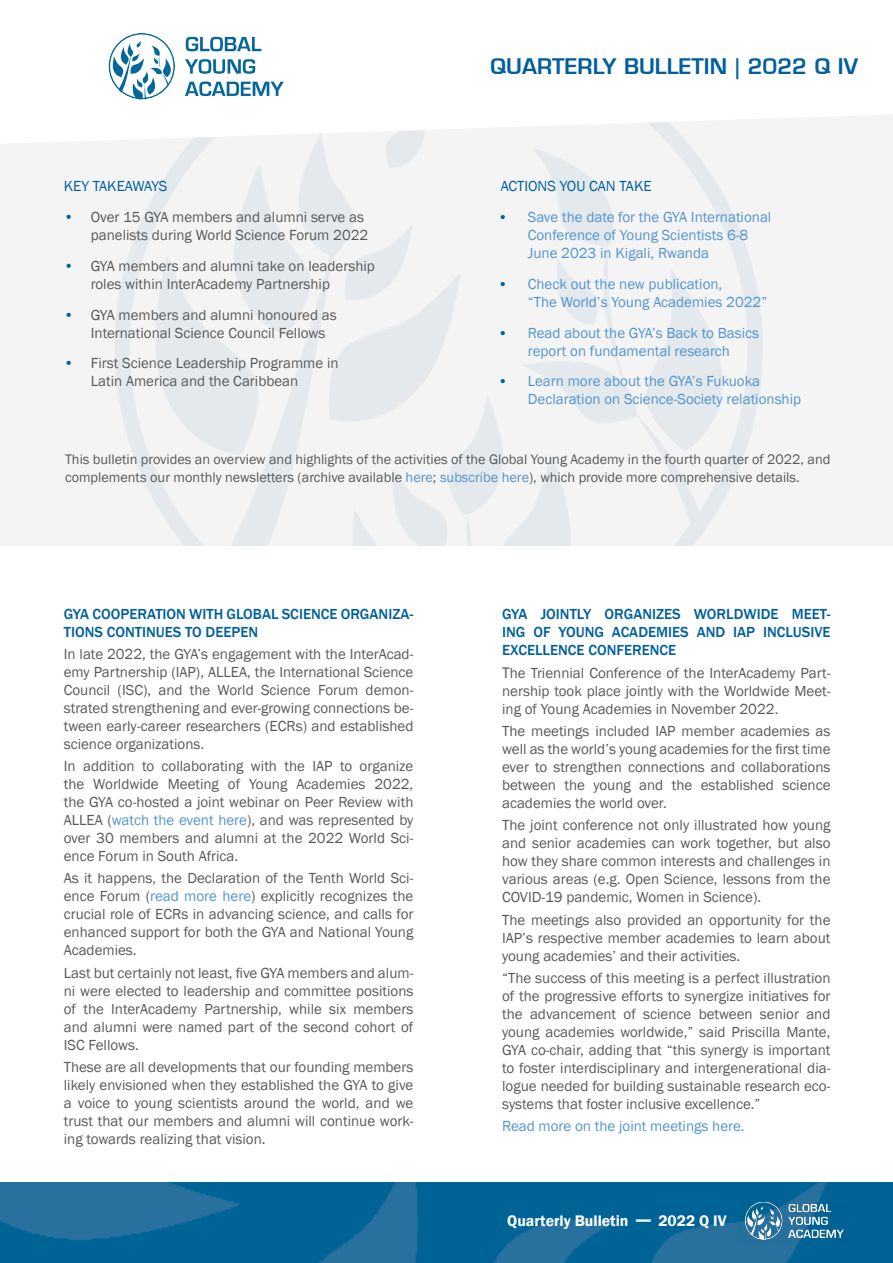
<style>
.page{position:relative;width:893px;height:1263px;background:#fff}
.page>*{position:absolute;margin:0;border:0;box-sizing:border-box;transform-origin:0 0}
.t1{font:600 21px "Eurostile";color:#005f9c}
.t2{font:600 15.75px "Franklin Gothic";color:#fff}
.t3{font:15px/18px "Franklin Gothic";color:#58595b;text-align:justify}
.t4{font:15px/18px "Franklin Gothic";color:#5394ce}
.t5{font:500 15px/18px "Franklin Gothic";color:#005f9c}
.t6{font:15px "Franklin Gothic";color:#005f9c}
.t7{font:14.25px/18px "Franklin Gothic";color:#58595b}
.s1{color:#036096}
.s2{font-family:"Eurostile";font-weight:700;color:#036096}
.s3{color:#5394ce}
.s4{color:#fff}
.s5{font-size:15.75px}
.s6{font-size:21px}
</style>
<div class="page">
<svg style="left:5px;top:36px;width:888px;height:108px"></svg>
<img style="left:0;top:1182px;width:893px;height:81px">
<img style="left:738px;top:1202px;width:112px;height:43px">
<svg style="left:109px;top:33px;width:66px;height:66px"></svg>
<svg style="left:186px;top:37px;width:75px;height:14px"></svg>
<svg style="left:185px;top:59px;width:70px;height:15px"></svg>
<svg style="left:185px;top:82px;width:99px;height:14px"></svg>
<p class="t6" style="left:64px;top:177px;width:105px">KEY TAKEAWAYS</p>
<p class="t3" style="left:64px;top:209px;width:306px;text-align:right"><span class="s1">•</span> Over 15 GYA members and alumni serve as panelists during World Science Forum 2022</p>
<p class="t3" style="left:91px;top:257px;width:286px;text-indent:-27px"><span class="s1">•</span> GYA members and alumni take on leadership roles within InterAcademy Partnership</p>
<p class="t3" style="left:91px;top:306px;width:248px;text-indent:-27px"><span class="s1">•</span> GYA members and alumni honoured as<br>International Science Council Fellows</p>
<p class="t3" style="left:91px;top:355px;width:249px;text-indent:-27px"><span class="s1">•</span> First Science Leadership Programme in<br>Latin America and the Caribbean</p>
<h1 class="t1" style="left:490px;top:53px;width:369px">QUARTERLY BULLETIN | 2022 Q IV</h1>
<p class="t6" style="left:501px;top:177px;width:152px">ACTIONS YOU CAN TAKE</p>
<p class="t4" style="left:528px;top:208px;width:245px;text-indent:-27px"><span class="s2">•</span> Save the date for the GYA International<br>Conference of Young Scientists 6-8<br>June 2023 in Kigali, Rwanda</p>
<p class="t4" style="left:528px;top:275px;width:241px;text-indent:-27px"><span class="s2">•</span> Check out the new publication,<br>“The World’s Young Academies 2022”</p>
<p class="t4" style="left:501px;top:324px;width:260px;text-align:center"><span class="s2">•</span> Read about the GYA’s Back to Basics report on fundamental research</p>
<p class="t4" style="left:528px;top:373px;width:275px;text-indent:-27px"><span class="s2">•</span> Learn more about the GYA’s Fukuoka<br>Declaration on Science-Society relationship</p>
<p class="t7" style="left:65px;top:450px;width:767px">This bulletin provides an overview and highlights of the activities of the Global Young Academy in the fourth quarter of 2022, and complements our monthly newsletters (archive available <span class="s3">here</span>; <span class="s3">subscribe here</span>), which provide more comprehensive details.</p>
<p class="t5" style="left:64px;top:605px;width:351px">GYA COOPERATION WITH GLOBAL SCIENCE ORGANIZA-<br>TIONS CONTINUES TO DEEPEN</p>
<p class="t3" style="left:64px;top:645px;width:351px">In late 2022, the GYA’s engagement with the InterAcad&shy;emy Partnership (IAP), ALLEA, the International Science Council (ISC), and the World Science Forum demon&shy;strated strengthening and ever-growing connections be&shy;tween early-career researchers (ECRs) and established science organizations.</p>
<p class="t3" style="left:64px;top:757px;width:351px">In addition to collaborating with the IAP to organize the Worldwide Meeting of Young Academies 2022, the GYA co-hosted a joint webinar on Peer Review with ALLEA (<span class="s3">watch the event here</span>), and was represented by over 30 members and alumni at the 2022 World Sci&shy;ence Forum in South Africa.</p>
<p class="t3" style="left:64px;top:870px;width:351px">As it happens, the Declaration of the Tenth World Sci&shy;ence Forum (<span class="s4">read more here</span>) explicitly recognizes the crucial role of ECRs in advancing science, and calls for enhanced support for both the GYA and National Young Academies.</p>
<p class="t3" style="left:64px;top:964px;width:351px">Last but certainly not least, five GYA members and alum&shy;ni were elected to leadership and committee positions of the InterAcademy Partnership, while six members and alumni were named part of the second cohort of ISC Fellows.</p>
<p class="t3" style="left:64px;top:1058px;width:351px">These are all developments that our founding members likely envisioned when they established the GYA to give a voice to young scientists around the world, and we trust that our members and alumni will continue work&shy;ing towards realizing that vision.</p>
<p class="t5" style="left:502px;top:605px;width:330px;text-align:justify">GYA JOINTLY ORGANIZES WORLDWIDE MEET-ING OF YOUNG ACADEMIES AND IAP INCLUSIVE EXCELLENCE CONFERENCE</p>
<p class="t3" style="left:502px;top:664px;width:330px"><span class="s5">T</span>he Triennial Conference of the InterAcademy Part&shy;nership took place jointly with the Worldwide Meet&shy;ing of Young Academies in November 2022.</p>
<p class="t3" style="left:502px;top:722px;width:330px">The meetings included IAP member academies as well as the world’s young academies for the first time ever to strengthen connections and collaborations between the young and the established science academies the world over.</p>
<p class="t3" style="left:502px;top:817px;width:330px">The joint conference not only illustrated how young and senior academies can work together, but also how they share common interests and challenges in various areas (e.g. Open Science, lessons from the COVID-19 pandemic, Women in Science).</p>
<p class="t3" style="left:502px;top:911px;width:330px">The meetings also provided an opportunity for the IAP’s respective member academies to learn about young academies’ and their activities.</p>
<p class="t3" style="left:502px;top:969px;width:330px">“The success of this meeting is a perfect illustration of the progressive efforts to synergize initiatives for the advancement of science between senior and young academies worldwide,” said Priscilla Mante, GYA co-chair, adding that “this synergy is important to foster interdisciplinary and intergenerational dia&shy;logue needed for building sustainable research eco&shy;systems that foster inclusive excellence.”</p>
<p class="t4" style="left:502px;top:1117px;width:244px">Read more on the joint meetings here.</p>
<p class="t2" style="left:507px;top:1211px;width:221px">Quarterly Bulletin <span class="s6">—</span> 2022 Q IV</p>
</div>
